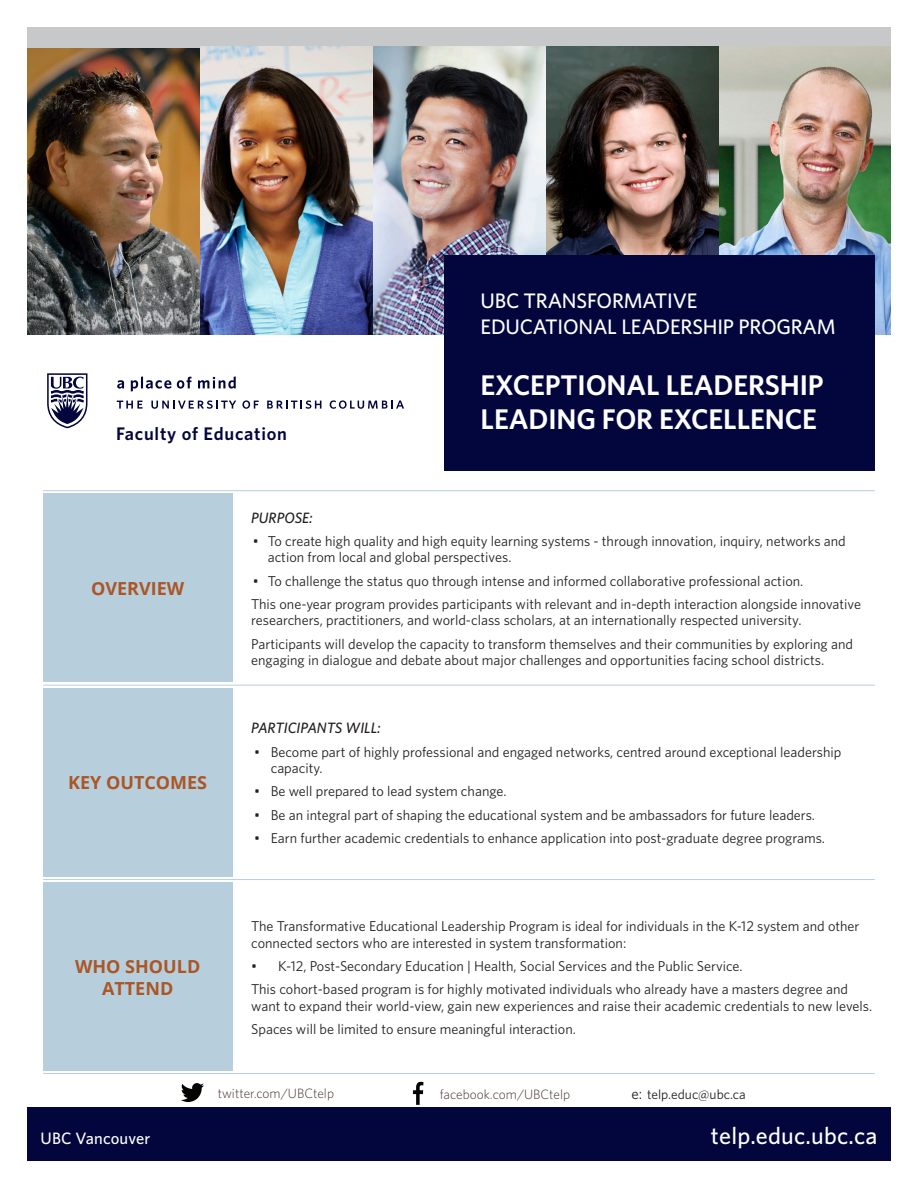
<style>
.page{position:relative;width:918px;height:1188px;background:#fff}
.page>*{position:absolute;margin:0;border:0;box-sizing:border-box;transform-origin:0 0}
.t1{font:600 28.5px/34.2px "Whitney";letter-spacing:-.005em;color:#fff}
.t2{font:500 24px "Whitney";letter-spacing:.01em;color:#fff}
.t3{font:500 21px/25.2px "Whitney";letter-spacing:-.01em;color:#fff}
.t4{font:600 18.3px "Whitney";letter-spacing:.04em;color:#02063d}
.Box_Header{font:700 18px/21.6px "Open Sans";color:#ab5626;text-align:center}
.t5{font:500 16.5px "Whitney";letter-spacing:.01em;color:#fff}
.t6{font:italic 500 15px "Whitney";color:#231f20}
.t7{font:14.25px/16.5px "Whitney";color:#231f20}
.testimonial_body{font:300 13.5px "Whitney";color:#45342f}
.Indent_Paragraph{font:13.5px "Whitney";color:#231f20}
.s1{font-size:15px}
</style>
<div class="page">
<img style="left:27px;top:48px;width:864px;height:287px">
<svg style="left:117px;top:401px;width:26px;height:8px"></svg>
<svg style="left:151px;top:400px;width:85px;height:9px"></svg>
<svg style="left:242px;top:400px;width:17px;height:9px"></svg>
<svg style="left:267px;top:400px;width:54px;height:9px"></svg>
<svg style="left:330px;top:400px;width:74px;height:9px"></svg>
<svg style="left:47px;top:373px;width:40px;height:55px"></svg>
<svg style="left:117px;top:380px;width:7px;height:9px"></svg>
<svg style="left:131px;top:376px;width:40px;height:15px"></svg>
<svg style="left:177px;top:377px;width:15px;height:12px"></svg>
<svg style="left:198px;top:376px;width:38px;height:13px"></svg>
<div style="left:27px;top:27px;width:864px;height:21px;background:#c7c8ca"></div>
<div style="left:444px;top:255px;width:431px;height:216px;background:#02063d"></div>
<div style="left:43px;top:493px;width:189px;height:189px;background:#b7cfdd"></div>
<div style="left:43px;top:688px;width:189px;height:189px;background:#b7cfdd"></div>
<div style="left:43px;top:882px;width:189px;height:189px;background:#b7cfdd"></div>
<hr style="left:43px;top:685px;width:832px;height:1px;background:#b7cfdd">
<hr style="left:43px;top:879px;width:832px;height:1px;background:#b7cfdd">
<hr style="left:43px;top:490px;width:832px;height:1px;background:#b7cfdd">
<svg style="left:181px;top:1083px;width:23px;height:19px"></svg>
<img style="left:412px;top:1081px;width:12px;height:24px">
<div style="left:27px;top:1107px;width:864px;height:54px;background:#02063d"></div>
<hr style="left:43px;top:1073px;width:832px;height:1px;background:#b7cfdd">
<p class="t4" style="left:116px;top:422px;width:172px">Faculty of Education</p>
<p class="t3" style="left:481px;top:288px;width:357px">UBC TRANSFORMATIVE<br>EDUCATIONAL LEADERSHIP PROGRAM</p>
<p class="t1" style="left:481px;top:367px;width:345px">EXCEPTIONAL LEADERSHIP<br>LEADING FOR EXCELLENCE</p>
<p class="Box_Header" style="left:91px;top:577px;width:95px">OVERVIEW</p>
<p class="Box_Header" style="left:68px;top:771px;width:141px">KEY OUTCOMES</p>
<p class="t6" style="left:251px;top:507px;width:63px">PURPOSE:</p>
<p class="t7" style="left:268px;top:532px;width:580px;text-indent:-15px">• To create high quality and high equity learning systems - through innovation, inquiry, networks and action from local and global perspectives.</p>
<p class="t7" style="left:253px;top:572px;width:552px">• To challenge the status quo through intense and informed collaborative professional action.</p>
<p class="t7" style="left:251px;top:595px;width:611px">This one-year program provides participants with relevant and in-depth interaction alongside innovative researchers, practitioners, and world-class scholars, at an internationally respected university.</p>
<p class="t7" style="left:251px;top:635px;width:603px">Participants will develop the capacity to transform themselves and their communities by exploring and engaging in dialogue and debate about major challenges and opportunities facing school districts.</p>
<p class="t6" style="left:251px;top:718px;width:131px">PARTICIPANTS WILL:</p>
<p class="t7" style="left:271px;top:743px;width:572px;text-indent:-16px">• Become part of highly professional and engaged networks, centred around exceptional leadership capacity.</p>
<p class="t7" style="left:254px;top:783px;width:254px">• Be well prepared to lead system change.</p>
<p class="t7" style="left:254px;top:806px;width:562px">• Be an integral part of shaping the educational system and be ambassadors for future leaders.</p>
<p class="t7" style="left:254px;top:829px;width:572px">• Earn further academic credentials to enhance application into post-graduate degree programs.</p>
<p class="Box_Header" style="left:75px;top:955px;width:127px">WHO SHOULD<br>ATTEND</p>
<p class="t7" style="left:251px;top:918px;width:610px">The Transformative Educational Leadership Program is ideal for individuals in the K-12 system and other connected sectors who are interested in system transformation:</p>
<p class="t7" style="left:251px;top:957px;width:493px">• K-12, Post-Secondary Education | Health, Social Services and the Public Service.</p>
<p class="t7" style="left:251px;top:981px;width:623px">This cohort-based program is for highly motivated individuals who already have a masters degree and want to expand their world-view, gain new experiences and raise their academic credentials to new levels.</p>
<p class="t7" style="left:251px;top:1020px;width:326px">Spaces will be limited to ensure meaningful interaction.</p>
<p class="testimonial_body" style="left:218px;top:1084px;width:118px">twitter.com/UBCtelp</p>
<p class="testimonial_body" style="left:440px;top:1085px;width:132px">facebook.com/UBCtelp</p>
<p class="Indent_Paragraph" style="left:632px;top:1085px;width:116px"><span class="s1">e:</span> telp.educ@ubc.ca</p>
<p class="t5" style="left:40px;top:1127px;width:111px">UBC Vancouver</p>
<p class="t2" style="left:711px;top:1120px;width:168px">telp.educ.ubc.ca</p>
</div>
